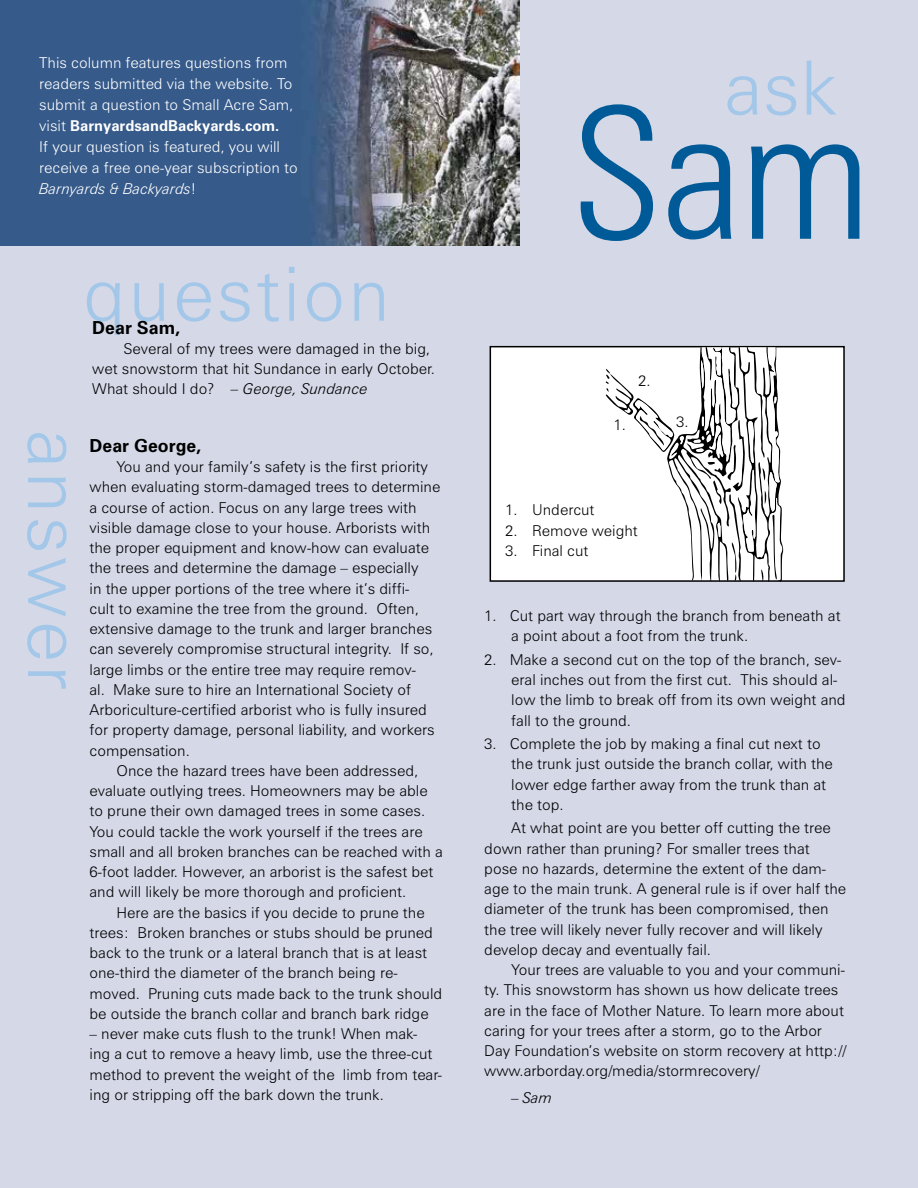
<style>
.page{position:relative;width:918px;height:1188px;background:#d4d8e7}
.page>*{position:absolute;margin:0;border:0;box-sizing:border-box;transform-origin:0 0}
.t1{font:300 condensed 183.6px "Zurich BT";color:#005a97}
.t2{font:300 74.7px "Zurich BT";letter-spacing:.03em;color:#a3c7e9}
.t3{font:700 18px "Zurich BT";color:#000}
.t4{font:300 15px/20.2px "Zurich BT";color:#000}
.t5{font:300 15px/21px "Zurich BT";color:#fff}
.t6{font:italic 300 15px "Zurich BT";color:#000}
.s1{font-weight:700}
.s2{font-style:italic}
.s3{font-style:normal}
</style>
<div class="page">
<div style="left:490px;top:347px;width:354px;height:234px;background:#fff"></div>
<div style="left:490px;top:346px;width:355px;height:236px;border:2px solid #000"></div>
<img style="left:0;top:0;width:519px;height:245px">
<svg style="left:606px;top:347px;width:178px;height:235px"></svg>
<p class="t5" style="left:39px;top:52px;width:260px">This column features questions from readers submitted via the website. To submit a question to Small Acre Sam, visit <span class="s1">BarnyardsandBackyards.com.<br></span>If your question is featured, you will receive a free one-year subscription to <span class="s2">Barnyards &amp; Backyards</span>!</p>
<h2 class="t2" style="left:100px;top:430px;width:262px;rotate:90deg">answer</h2>
<h2 class="t2" style="left:83px;top:249px;width:309px">question</h2>
<p class="t3" style="left:92px;top:316px;width:89px">Dear Sam,</p>
<p class="t4" style="left:92px;top:338px;width:344px;text-indent:31px">Several of my trees were damaged in the big, wet snowstorm that hit Sundance in early October.<br>What should I do? <span class="s2">– George, Sundance</span></p>
<p class="t3" style="left:90px;top:434px;width:113px">Dear George,</p>
<p class="t4" style="left:90px;top:457px;width:352px;text-indent:27px">You and your family’s safety is the first priority when evaluating storm-damaged trees to determine a course of action. Focus on any large trees with visible damage close to your house. Arborists with the proper equipment and know-how can evaluate the trees and determine the damage – especially<br>in the upper portions of the tree where it’s diffi-<br>cult to examine the tree from the ground. Often, extensive damage to the trunk and larger branches can severely compromise structural integrity. If so, large limbs or the entire tree may require remov-<br>al. Make sure to hire an International Society of Arboriculture-certified arborist who is fully insured for property damage, personal liability, and workers compensation.</p>
<p class="t4" style="left:90px;top:760px;width:355px;text-indent:27px">Once the hazard trees have been addressed, evaluate outlying trees. Homeowners may be able to prune their own damaged trees in some cases.<br>You could tackle the work yourself if the trees are small and all broken branches can be reached with a 6-foot ladder. However, an arborist is the safest bet and will likely be more thorough and proficient.</p>
<p class="t4" style="left:90px;top:902px;width:354px;text-indent:27px">Here are the basics if you decide to prune the trees: Broken branches or stubs should be pruned back to the trunk or a lateral branch that is at least one-third the diameter of the branch being re&shy;moved. Pruning cuts made back to the trunk should be outside the branch collar and branch bark ridge</p>
<p class="t4" style="left:90px;top:1024px;width:354px">– never make cuts flush to the trunk! When mak-<br>ing a cut to remove a heavy limb, use the three-cut method to prevent the weight of the limb from tear&shy;ing or stripping off the bark down the trunk.</p>
<h2 class="t2" style="left:724px;top:43px;width:115px">ask</h2>
<h1 class="t1" style="left:571px;top:62px;width:301px">Sam</h1>
<p class="t4" style="left:613px;top:415px;width:14px">1.</p>
<p class="t4" style="left:638px;top:371px;width:14px">2.</p>
<p class="t4" style="left:676px;top:411px;width:14px">3.</p>
<p class="t4" style="left:505px;top:500px;width:91px">1. Undercut</p>
<p class="t4" style="left:505px;top:520px;width:134px">2. Remove weight</p>
<p class="t4" style="left:505px;top:540px;width:85px">3. Final cut</p>
<p class="t4" style="left:511px;top:606px;width:331px;text-indent:-27px">1. Cut part way through the branch from beneath at a point about a foot from the trunk.</p>
<p class="t4" style="left:511px;top:649px;width:336px;text-indent:-27px">2. Make a second cut on the top of the branch, sev&shy;eral inches out from the first cut. This should al&shy;low the limb to break off from its own weight and fall to the ground.</p>
<p class="t4" style="left:511px;top:734px;width:323px;text-indent:-27px">3. Complete the job by making a final cut next to the trunk just outside the branch collar, with the lower edge farther away from the trunk than at the top.</p>
<p class="t4" style="left:484px;top:818px;width:363px;text-indent:27px">At what point are you better off cutting the tree down rather than pruning? For smaller trees that pose no hazards, determine the extent of the dam&shy;age to the main trunk. A general rule is if over half the diameter of the trunk has been compromised, then the tree will likely never fully recover and will likely develop decay and eventually fail.</p>
<p class="t4" style="left:484px;top:960px;width:364px;text-indent:27px">Your trees are valuable to you and your communi&shy;ty. This snowstorm has shown us how delicate trees are in the face of Mother Nature. To learn more about caring for your trees after a storm, go to the Arbor Day Foundation’s website on storm recovery at http:// www.arborday.org/media/stormrecovery/</p>
<p class="t6" style="left:511px;top:1089px;width:43px"><span class="s3">–</span> Sam</p>
</div>
